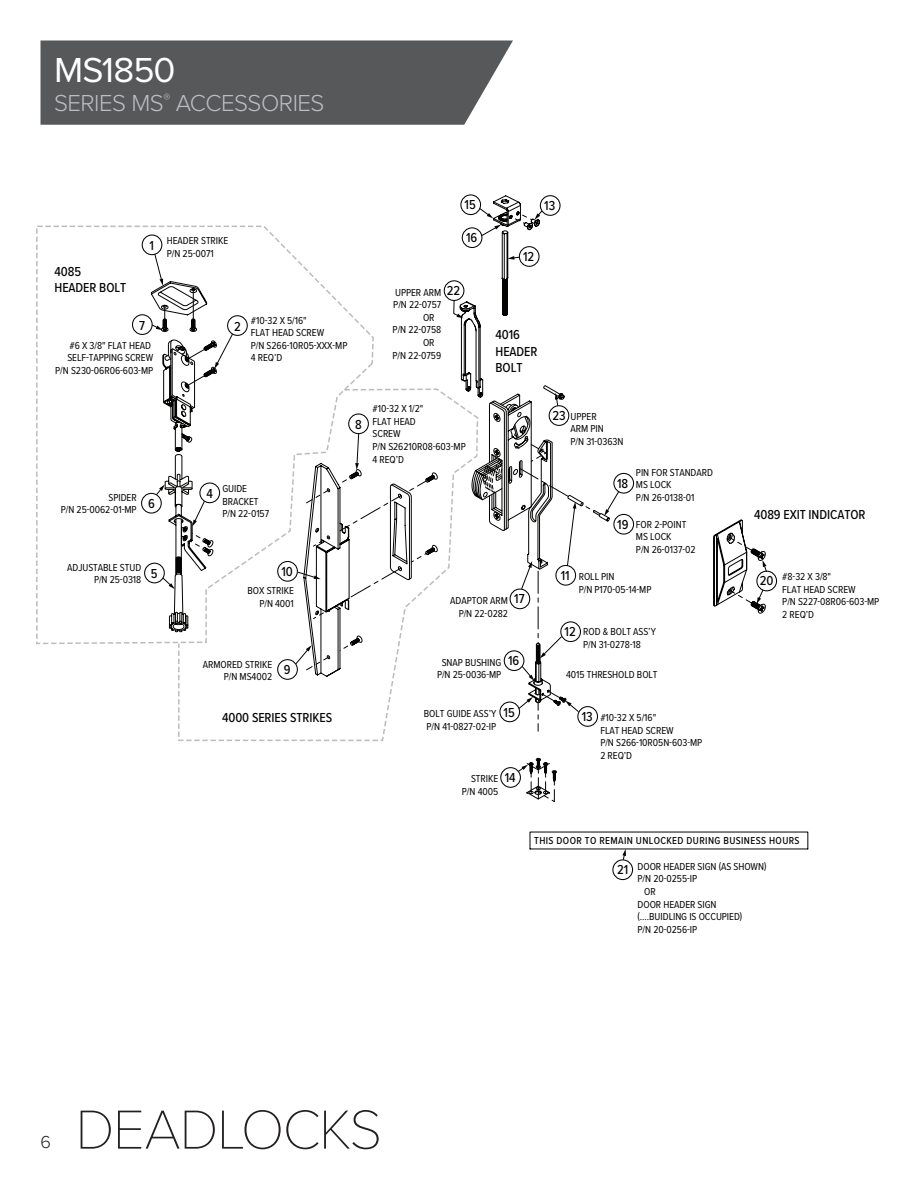
<style>
.page{position:relative;width:918px;height:1188px;background:#fff}
.page>*{position:absolute;margin:0;border:0;box-sizing:border-box;transform-origin:0 0}
.Section_name{font:100 57px "Proxima Nova T";letter-spacing:-.03em;color:#231f20}
.Category{font:36px "Proxima Nova";letter-spacing:-.025em;color:#fff}
.t1{font:300 24px "Proxima Nova";letter-spacing:-.02em;color:#bcbdc0}
.t2{font:300 18px "Proxima Nova";color:#231f20}
.t3{font:500 13.5px/16.2px "Proxima Nova Cond";letter-spacing:-.005em;color:#040503}
.t4{font:500 13.5px "Proxima Nova Cond";letter-spacing:-.005em;color:#050504}
.t5{font:10.5px/12.6px "Proxima Nova Cond";letter-spacing:-.005em;color:#040503}
.t6{font:500 10.5px "Proxima Nova Cond";letter-spacing:.035em;color:#040503}
</style>
<div class="page">
<svg style="left:40px;top:40px;width:473px;height:85px;background:#616264"></svg>
<svg style="left:594px;top:519px;width:171px;height:206px"></svg>
<svg style="left:529px;top:831px;width:279px;height:28px"></svg>
<svg style="left:728px;top:589px;width:36px;height:15px"></svg>
<svg style="left:762px;top:560px;width:5px;height:12px"></svg>
<div style="left:756px;top:571px;width:21px;height:20px;border:1px solid #050504;border-radius:50%"></div>
<div style="left:612px;top:859px;width:21px;height:21px;border:1px solid #050504;border-radius:50%"></div>
<div style="left:577px;top:706px;width:21px;height:21px;border:1px solid #050504;border-radius:50%"></div>
<svg style="left:460px;top:194px;width:134px;height:608px"></svg>
<div style="left:510px;top:589px;width:20px;height:20px;border:1px solid #050504;border-radius:50%"></div>
<div style="left:504px;top:650px;width:20px;height:21px;border:1px solid #050504;border-radius:50%"></div>
<svg style="left:479px;top:227px;width:156px;height:308px"></svg>
<svg style="left:36px;top:225px;width:443px;height:517px"></svg>
<p class="Category" style="left:54px;top:44px;width:123px">MS1850</p>
<p class="t1" style="left:54px;top:90px;width:272px">SERIES MS<sup>®</sup> ACCESSORIES</p>
<p class="t3" style="left:55px;top:263px;width:73px">4085<br>HEADER BOLT</p>
<p class="t4" style="left:150px;top:236px;width:6px">1</p>
<p class="t4" style="left:139px;top:315px;width:7px">7</p>
<p class="t5" style="left:55px;top:338px;width:99px;text-align:right">#6 X 3/8" FLAT HEAD<br>SELF-TAPPING SCREW<br>P/N S230-06R06-603-MP</p>
<p class="t5" style="left:167px;top:234px;width:63px">HEADER STRIKE<br>P/N 25-0071</p>
<p class="t4" style="left:234px;top:316px;width:8px">2</p>
<p class="t5" style="left:251px;top:313px;width:98px">#10-32 X 5/16"<br>FLAT HEAD SCREW<br>P/N S266-10R05-XXX-MP<br>4 REQ’D</p>
<p class="t4" style="left:465px;top:195px;width:13px">15</p>
<p class="t4" style="left:544px;top:196px;width:12px">13</p>
<p class="t4" style="left:466px;top:228px;width:13px">16</p>
<p class="t4" style="left:447px;top:281px;width:15px">22</p>
<p class="t5" style="left:395px;top:285px;width:48px">UPPER ARM</p>
<p class="t5" style="left:393px;top:298px;width:49px">P/N 22-0757</p>
<p class="t5" style="left:423px;top:311px;width:13px">OR</p>
<p class="t5" style="left:393px;top:323px;width:50px">P/N 22-0758</p>
<p class="t5" style="left:423px;top:336px;width:13px">OR</p>
<p class="t5" style="left:393px;top:348px;width:50px">P/N 22-0759</p>
<p class="t4" style="left:523px;top:247px;width:13px">12</p>
<p class="t3" style="left:496px;top:326px;width:43px">4016<br>HEADER<br>BOLT</p>
<p class="t4" style="left:355px;top:414px;width:8px">8</p>
<p class="t5" style="left:373px;top:402px;width:95px">#10-32 X 1/2"<br>FLAT HEAD<br>SCREW<br>P/N S26210R08-603-MP<br>4 REQ’D</p>
<p class="t4" style="left:553px;top:406px;width:15px">23</p>
<p class="t5" style="left:571px;top:409px;width:54px">UPPER<br>ARM PIN<br>P/N 31-0363N</p>
<p class="t5" style="left:61px;top:491px;width:77px;text-align:right">SPIDER<br>P/N 25-0062-01-MP</p>
<p class="t4" style="left:148px;top:494px;width:8px">6</p>
<p class="t4" style="left:207px;top:484px;width:8px">4</p>
<p class="t5" style="left:222px;top:482px;width:48px">GUIDE<br>BRACKET<br>P/N 22-0157</p>
<p class="t5" style="left:67px;top:561px;width:76px;text-align:right">ADJUSTABLE STUD<br>P/N 25-0318</p>
<p class="t4" style="left:151px;top:564px;width:8px">5</p>
<p class="t4" style="left:281px;top:562px;width:13px">10</p>
<p class="t5" style="left:248px;top:584px;width:48px;text-align:right">BOX STRIKE<br>P/N 4001</p>
<p class="t4" style="left:514px;top:589px;width:12px">17</p>
<p class="t5" style="left:450px;top:594px;width:59px;text-align:right">ADAPTOR ARM<br>P/N 22-0282</p>
<p class="t4" style="left:561px;top:566px;width:10px">11</p>
<p class="t5" style="left:636px;top:465px;width:79px">PIN FOR STANDARD<br>MS LOCK<br>P/N 26-0138-01</p>
<p class="t5" style="left:636px;top:518px;width:61px">FOR 2-POINT<br>MS LOCK<br>P/N 26-0137-02</p>
<p class="t5" style="left:579px;top:570px;width:74px">ROLL PIN<br>P/N P170-05-14-MP</p>
<p class="t4" style="left:617px;top:473px;width:13px">18</p>
<p class="t4" style="left:617px;top:515px;width:13px">19</p>
<p class="t4" style="left:565px;top:622px;width:13px">12</p>
<p class="t5" style="left:583px;top:625px;width:74px">ROD &amp; BOLT ASS’Y<br>P/N 31-0278-18</p>
<p class="t5" style="left:203px;top:657px;width:71px;text-align:right">ARMORED STRIKE<br>P/N MS4002</p>
<p class="t4" style="left:284px;top:660px;width:8px">9</p>
<p class="t3" style="left:222px;top:709px;width:112px">4000 SERIES STRIKES</p>
<p class="t4" style="left:508px;top:651px;width:13px">16</p>
<p class="t5" style="left:437px;top:655px;width:66px;text-align:center">SNAP BUSHING<br>P/N 25-0036-MP</p>
<p class="t5" style="left:424px;top:707px;width:74px">BOLT GUIDE ASS’Y<br>P/N 41-0827-02-IP</p>
<p class="t4" style="left:504px;top:702px;width:13px">15</p>
<p class="t5" style="left:566px;top:668px;width:93px">4015 THRESHOLD BOLT</p>
<p class="t4" style="left:582px;top:707px;width:12px">13</p>
<p class="t5" style="left:600px;top:711px;width:104px">#10-32 X 5/16"<br>FLAT HEAD SCREW<br>P/N S266-10R05N-603-MP<br>2 REQ’D</p>
<p class="t4" style="left:505px;top:768px;width:12px">14</p>
<p class="t5" style="left:462px;top:772px;width:38px;text-align:right">STRIKE<br>P/N 4005</p>
<p class="t3" style="left:754px;top:506px;width:113px">4089 EXIT INDICATOR</p>
<p class="t4" style="left:760px;top:571px;width:15px">20</p>
<p class="t5" style="left:782px;top:570px;width:99px">#8-32 X 3/8"<br>FLAT HEAD SCREW<br>P/N S227-08R06-603-MP<br>2 REQ’D</p>
<p class="t6" style="left:534px;top:833px;width:267px">THIS DOOR TO REMAIN UNLOCKED DURING BUSINESS HOURS</p>
<p class="t4" style="left:617px;top:860px;width:13px">21</p>
<p class="t5" style="left:638px;top:860px;width:130px">DOOR HEADER SIGN (AS SHOWN)</p>
<p class="t5" style="left:638px;top:872px;width:61px">P/N 20-0255-IP</p>
<p class="t5" style="left:644px;top:885px;width:13px">OR</p>
<p class="t5" style="left:638px;top:897px;width:81px">DOOR HEADER SIGN</p>
<p class="t5" style="left:638px;top:910px;width:106px">(....BUIDLING IS OCCUPIED)</p>
<p class="t5" style="left:638px;top:923px;width:61px">P/N 20-0256-IP</p>
<h3 class="t2" style="left:40px;top:1132px;width:12px">6</h3>
<p class="Section_name" style="left:76px;top:1087px;width:308px">DEADLOCKS</p>
</div>
